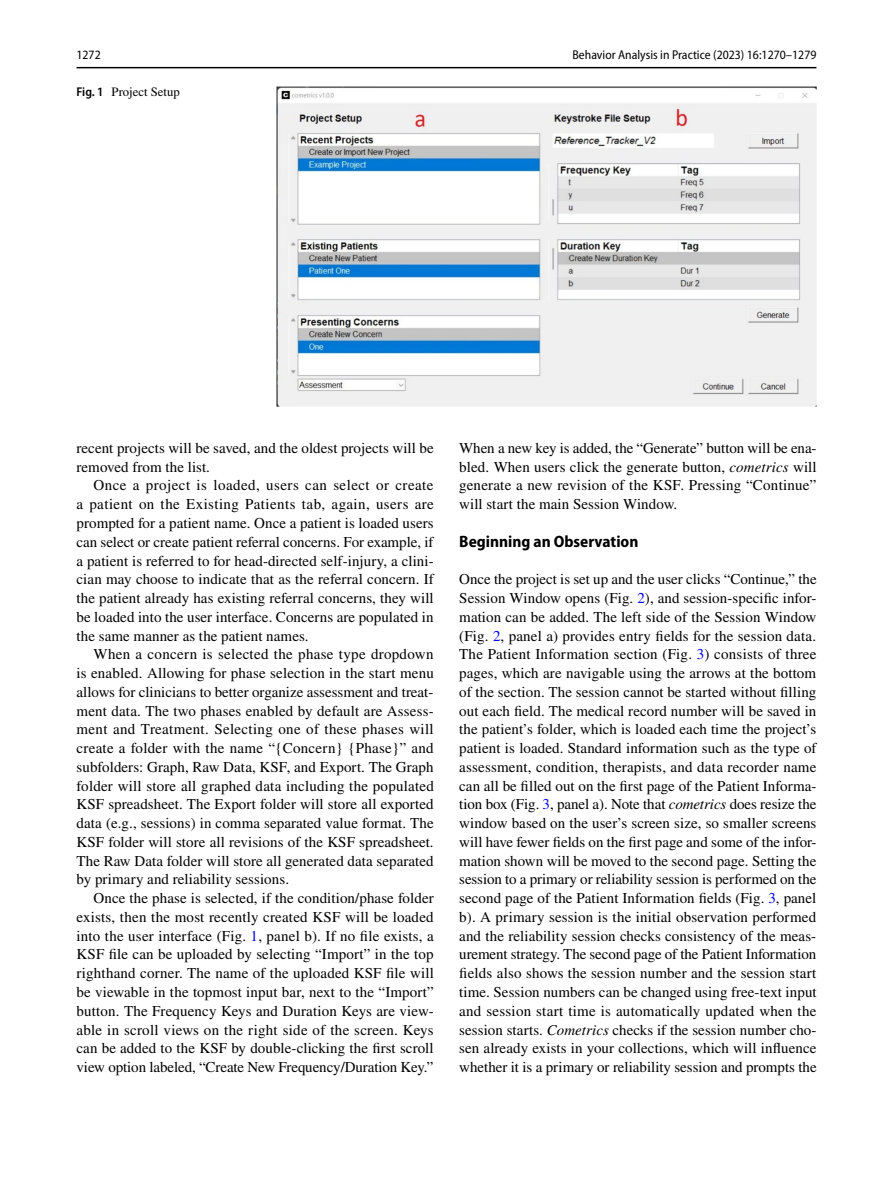
<style>
.page{position:relative;width:893px;height:1187px;background:#fff}
.page>*{position:absolute;margin:0;border:0;box-sizing:border-box;transform-origin:0 0}
.t1{font:700 semi-condensed 16.5px "Myriad Pro";color:#000}
.t2{font:15px/18.8px "STIX";letter-spacing:.005em;color:#000;text-align:justify}
.t3{font:semi-condensed 12.75px "Myriad Pro";color:#000}
.t4{font:12.75px "STIX";color:#000}
.s1{font-family:"Myriad Pro";font-weight:600;font-stretch:semi-condensed}
.s2{color:#00f}
.s3{font-style:italic}
</style>
<div class="page">
<hr style="left:77px;top:67px;width:739px;height:1px;background:#000">
<img style="left:276px;top:87px;width:540px;height:319px">
<p class="t3" style="left:77px;top:48px;width:26px">1272</p>
<p class="t3" style="left:572px;top:48px;width:245px">Behavior Analysis in Practice (2023) 16:1270–1279</p>
<p class="t4" style="left:77px;top:83px;width:105px"><span class="s1">Fig. 1</span> Project Setup</p>
<p class="t2" style="left:77px;top:439px;width:359px">recent projects will be saved, and the oldest projects will be removed from the list.</p>
<p class="t2" style="left:77px;top:477px;width:359px;text-indent:17px">Once a project is loaded, users can select or create a patient on the Existing Patients tab, again, users are prompted for a patient name. Once a patient is loaded users can select or create patient referral concerns. For example, if a patient is referred to for head-directed self-injury, a clini&shy;cian may choose to indicate that as the referral concern. If the patient already has existing referral concerns, they will be loaded into the user interface. Concerns are populated in the same manner as the patient names.</p>
<p class="t2" style="left:77px;top:646px;width:359px;text-indent:17px">When a concern is selected the phase type dropdown is enabled. Allowing for phase selection in the start menu allows for clinicians to better organize assessment and treat&shy;ment data. The two phases enabled by default are Assess&shy;ment and Treatment. Selecting one of these phases will create a folder with the name “{Concern} {Phase}” and subfolders: Graph, Raw Data, KSF, and Export. The Graph folder will store all graphed data including the populated KSF spreadsheet. The Export folder will store all exported data (e.g., sessions) in comma separated value format. The KSF folder will store all revisions of the KSF spreadsheet.<br>The Raw Data folder will store all generated data separated by primary and reliability sessions.</p>
<p class="t2" style="left:77px;top:889px;width:359px;text-indent:17px">Once the phase is selected, if the condition/phase folder exists, then the most recently created KSF will be loaded into the user interface (Fig. <span class="s2">1</span>, panel b). If no file exists, a KSF file can be uploaded by selecting “Import” in the top righthand corner. The name of the uploaded KSF file will be viewable in the topmost input bar, next to the “Import” button. The Frequency Keys and Duration Keys are view&shy;able in scroll views on the right side of the screen. Keys can be added to the KSF by double-clicking the first scroll view option labeled, “Create New Frequency/Duration Key.”</p>
<p class="t2" style="left:459px;top:439px;width:359px">When a new key is added, the “Generate” button will be ena&shy;bled. When users click the generate button, <span class="s3">cometrics</span> will generate a new revision of the KSF. Pressing “Continue” will start the main Session Window.</p>
<p class="t1" style="left:459px;top:532px;width:181px">Beginning an Observation</p>
<p class="t2" style="left:459px;top:571px;width:359px">Once the project is set up and the user clicks “Continue,” the Session Window opens (Fig. <span class="s2">2</span>), and session-specific infor&shy;mation can be added. The left side of the Session Window (Fig. <span class="s2">2</span>, panel a) provides entry fields for the session data.<br>The Patient Information section (Fig. <span class="s2">3</span>) consists of three pages, which are navigable using the arrows at the bottom of the section. The session cannot be started without filling out each field. The medical record number will be saved in the patient’s folder, which is loaded each time the project’s patient is loaded. Standard information such as the type of assessment, condition, therapists, and data recorder name can all be filled out on the first page of the Patient Informa&shy;tion box (Fig. <span class="s2">3</span>, panel a). Note that <span class="s3">cometrics</span> does resize the window based on the user’s screen size, so smaller screens will have fewer fields on the first page and some of the infor&shy;mation shown will be moved to the second page. Setting the session to a primary or reliability session is performed on the second page of the Patient Information fields (Fig. <span class="s2">3</span>, panel b). A primary session is the initial observation performed and the reliability session checks consistency of the meas&shy;urement strategy. The second page of the Patient Information fields also shows the session number and the session start time. Session numbers can be changed using free-text input and session start time is automatically updated when the session starts. <span class="s3">Cometrics</span> checks if the session number cho&shy;sen already exists in your collections, which will influence whether it is a primary or reliability session and prompts the</p>
</div>
